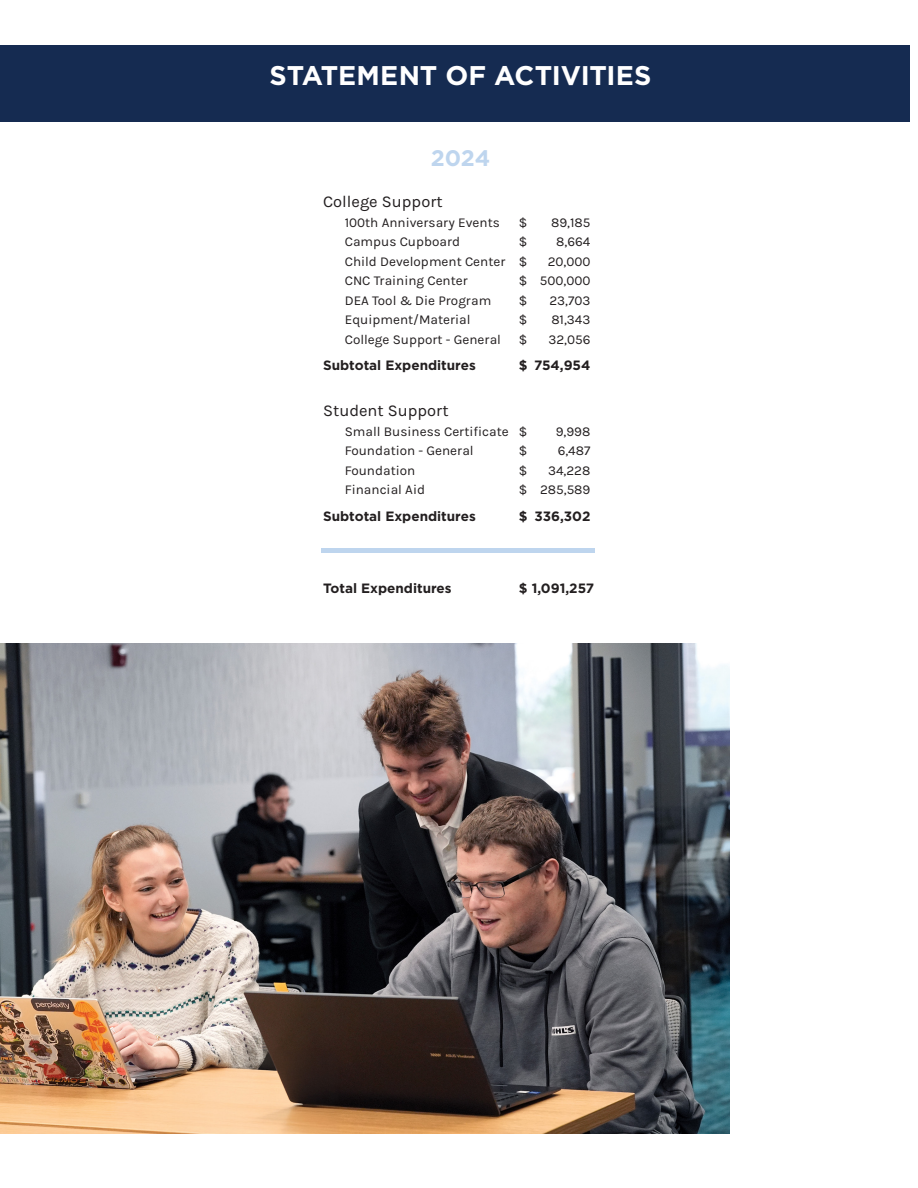
<style>
.page{position:relative;width:918px;height:1188px;background:#fff}
.page>*{position:absolute;margin:0;border:0;box-sizing:border-box;transform-origin:0 0}
.Second_headings{font:700 27px "Gotham";letter-spacing:-.01em;color:#fff}
.t1{font:700 22.5px "Gotham";color:#bed5ee}
.t2{font:16.5px "Karla";color:#231f20}
.t3{font:13.5px "Karla";color:#231f20}
.t4{font:700 13.5px "Gotham";color:#231f20}
</style>
<div class="page">
<div style="left:0;top:45px;width:909px;height:77px;background:#152b51"></div>
<img style="left:0;top:644px;width:730px;height:490px">
<div style="left:321px;top:548px;width:274px;height:5px;background:#bed5ee"></div>
<p class="Second_headings" style="left:270px;top:58px;width:383px">STATEMENT OF ACTIVITIES</p>
<p class="t1" style="left:431px;top:143px;width:61px">2024</p>
<p class="t2" style="left:323px;top:193px;width:121px">College Support</p>
<p class="t3" style="left:345px;top:215px;width:157px">100th Anniversary Events</p>
<p class="t3" style="left:519px;top:215px;width:10px">$</p>
<p class="t3" style="left:551px;top:215px;width:41px">89,185</p>
<p class="t3" style="left:345px;top:234px;width:117px">Campus Cupboard</p>
<p class="t3" style="left:519px;top:234px;width:10px">$</p>
<p class="t3" style="left:556px;top:234px;width:36px">8,664</p>
<p class="t3" style="left:345px;top:254px;width:184px">Child Development Center $</p>
<p class="t3" style="left:548px;top:254px;width:44px">20,000</p>
<p class="t3" style="left:345px;top:273px;width:125px">CNC Training Center</p>
<p class="t3" style="left:519px;top:273px;width:73px">$ 500,000</p>
<p class="t3" style="left:345px;top:293px;width:148px">DEA Tool &amp; Die Program</p>
<p class="t3" style="left:519px;top:293px;width:10px">$</p>
<p class="t3" style="left:549px;top:293px;width:42px">23,703</p>
<p class="t3" style="left:345px;top:312px;width:127px">Equipment/Material</p>
<p class="t3" style="left:519px;top:312px;width:10px">$</p>
<p class="t3" style="left:551px;top:312px;width:41px">81,343</p>
<p class="t3" style="left:345px;top:332px;width:158px">College Support - General</p>
<p class="t3" style="left:519px;top:332px;width:10px">$</p>
<p class="t3" style="left:548px;top:332px;width:44px">32,056</p>
<p class="t4" style="left:323px;top:356px;width:154px">Subtotal Expenditures</p>
<p class="t4" style="left:519px;top:356px;width:73px">$ 754,954</p>
<p class="t2" style="left:323px;top:402px;width:127px">Student Support</p>
<p class="t3" style="left:345px;top:424px;width:184px">Small Business Certificate $</p>
<p class="t3" style="left:556px;top:424px;width:36px">9,998</p>
<p class="t3" style="left:345px;top:444px;width:130px">Foundation - General</p>
<p class="t3" style="left:519px;top:444px;width:10px">$</p>
<p class="t3" style="left:558px;top:444px;width:34px">6,487</p>
<p class="t3" style="left:345px;top:463px;width:72px">Foundation</p>
<p class="t3" style="left:519px;top:463px;width:10px">$</p>
<p class="t3" style="left:548px;top:463px;width:44px">34,228</p>
<p class="t3" style="left:345px;top:483px;width:82px">Financial Aid</p>
<p class="t3" style="left:519px;top:483px;width:73px">$ 285,589</p>
<p class="t4" style="left:323px;top:507px;width:154px">Subtotal Expenditures</p>
<p class="t4" style="left:519px;top:507px;width:73px">$ 336,302</p>
<p class="t4" style="left:323px;top:579px;width:130px">Total Expenditures</p>
<p class="t4" style="left:519px;top:579px;width:77px">$ 1,091,257</p>
</div>
